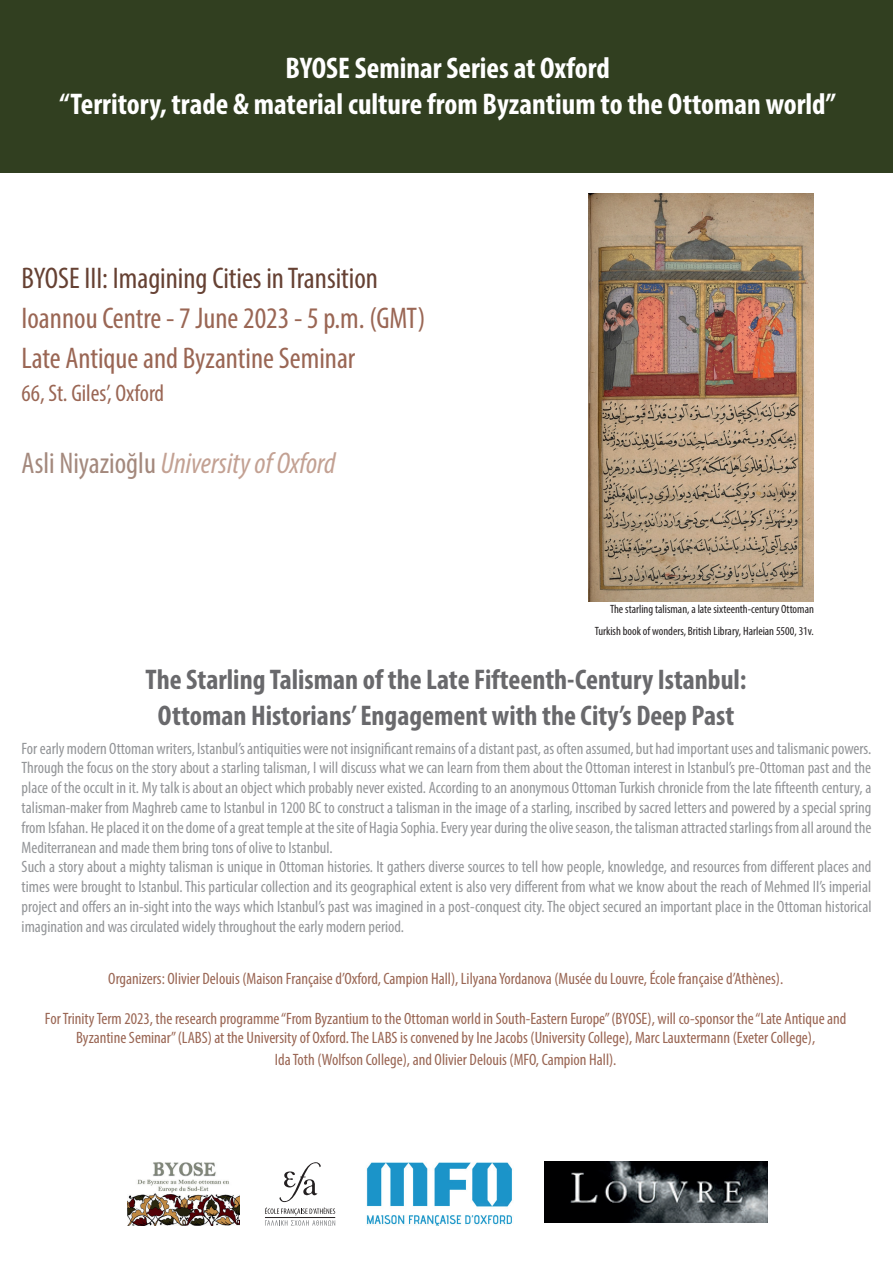
<style>
.page{position:relative;width:893px;height:1263px;background:#fff}
.page>*{position:absolute;margin:0;border:0;box-sizing:border-box;transform-origin:0 0}
.t1{font:700 condensed 30px/36px "Myriad Pro";color:#fff;text-align:center}
.t2{font:condensed 30px/40.2px "Myriad Pro";color:#9a6654}
.t3{font:condensed 30px "Myriad Pro";color:#664133}
.t4{font:italic condensed 30px "Myriad Pro";color:#c3a193}
.t5{font:700 condensed 28.5px/36px "Myriad Pro";color:#69696c;text-align:center}
.t6{font:condensed 24px "Myriad Pro";color:#9a6654}
.t7{font:condensed 16.5px/19.8px "Myriad Pro";color:#939598}
.t8{font:condensed 16.5px/19.8px "Myriad Pro";color:#9a6654;text-align:center}
.t9{font:condensed 12px/21.6px "Myriad Pro";color:#231f20;text-align:right}
.s1{font-style:normal;color:#a4897d}
</style>
<div class="page">
<div style="left:0;top:0;width:893px;height:172px;background:#313f20"></div>
<svg style="left:265px;top:1162px;width:70px;height:64px"></svg>
<hr style="left:265px;top:1217px;width:70px;height:1px;background:#231f20">
<img style="left:589px;top:193px;width:225px;height:409px">
<img style="left:128px;top:1162px;width:111px;height:64px">
<img style="left:545px;top:1161px;width:223px;height:61px">
<img style="left:366px;top:1162px;width:146px;height:64px">
<h1 class="t1" style="left:59px;top:49px;width:778px">BYOSE Seminar Series at Oxford<br>“Territory, trade &amp; material culture from Byzantium to the Ottoman world”</h1>
<h1 class="t3" style="left:22px;top:260px;width:358px">BYOSE III: Imagining Cities in Transition</h1>
<h1 class="t2" style="left:22px;top:297px;width:405px">Ioannou Centre - 7 June 2023 - 5 p.m. (GMT)<br>Late Antique and Byzantine Seminar</h1>
<h3 class="t6" style="left:22px;top:379px;width:144px">66, St. Giles’, Oxford</h3>
<h1 class="t4" style="left:22px;top:445px;width:315px"><span class="s1">Asli Niyazioğlu</span> University of Oxford</h1>
<p class="t9" style="left:595px;top:598px;width:221px">The starling talisman, a late sixteenth-century Ottoman<br>Turkish book of wonders, British Library, Harleian 5500, 31v.</p>
<h2 class="t5" style="left:146px;top:661px;width:602px">The Starling Talisman of the Late Fifteenth-Century Istanbul:<br>Ottoman Historians’ Engagement with the City’s Deep Past</h2>
<p class="t7" style="left:22px;top:738px;width:851px">For early modern Ottoman writers, Istanbul’s antiquities were not insignificant remains of a distant past, as often assumed, but had important uses and talismanic powers.<br>Through the focus on the story about a starling talisman, I will discuss what we can learn from them about the Ottoman interest in Istanbul’s pre-Ottoman past and the place of the occult in it. My talk is about an object which probably never existed. According to an anonymous Ottoman Turkish chronicle from the late fifteenth century, a talisman-maker from Maghreb came to Istanbul in 1200 BC to construct a talisman in the image of a starling, inscribed by sacred letters and powered by a special spring from Isfahan. He placed it on the dome of a great temple at the site of Hagia Sophia. Every year during the olive season, the talisman attracted starlings from all around the Mediterranean and made them bring tons of olive to Istanbul.<br>Such a story about a mighty talisman is unique in Ottoman histories. It gathers diverse sources to tell how people, knowledge, and resources from different places and times were brought to Istanbul. This particular collection and its geographical extent is also very different from what we know about the reach of Mehmed II’s imperial project and offers an in-sight into the ways which Istanbul’s past was imagined in a post-conquest city. The object secured an important place in the Ottoman historical imagination and was circulated widely throughout the early modern period.</p>
<p class="t8" style="left:108px;top:968px;width:676px">Organizers: Olivier Delouis (Maison Française d’Oxford, Campion Hall), Lilyana Yordanova (Musée du Louvre, École française d’Athènes).</p>
<p class="t8" style="left:45px;top:1008px;width:803px">For Trinity Term 2023, the research programme “From Byzantium to the Ottoman world in South-Eastern Europe” (BYOSE), will co-sponsor the “Late Antique and<br>Byzantine Seminar” (LABS) at the University of Oxford. The LABS is convened by Ine Jacobs (University College), Marc Lauxtermann (Exeter College),</p>
<p class="t8" style="left:275px;top:1049px;width:343px">Ida Toth (Wolfson College), and Olivier Delouis (MFO, Campion Hall).</p>
</div>
